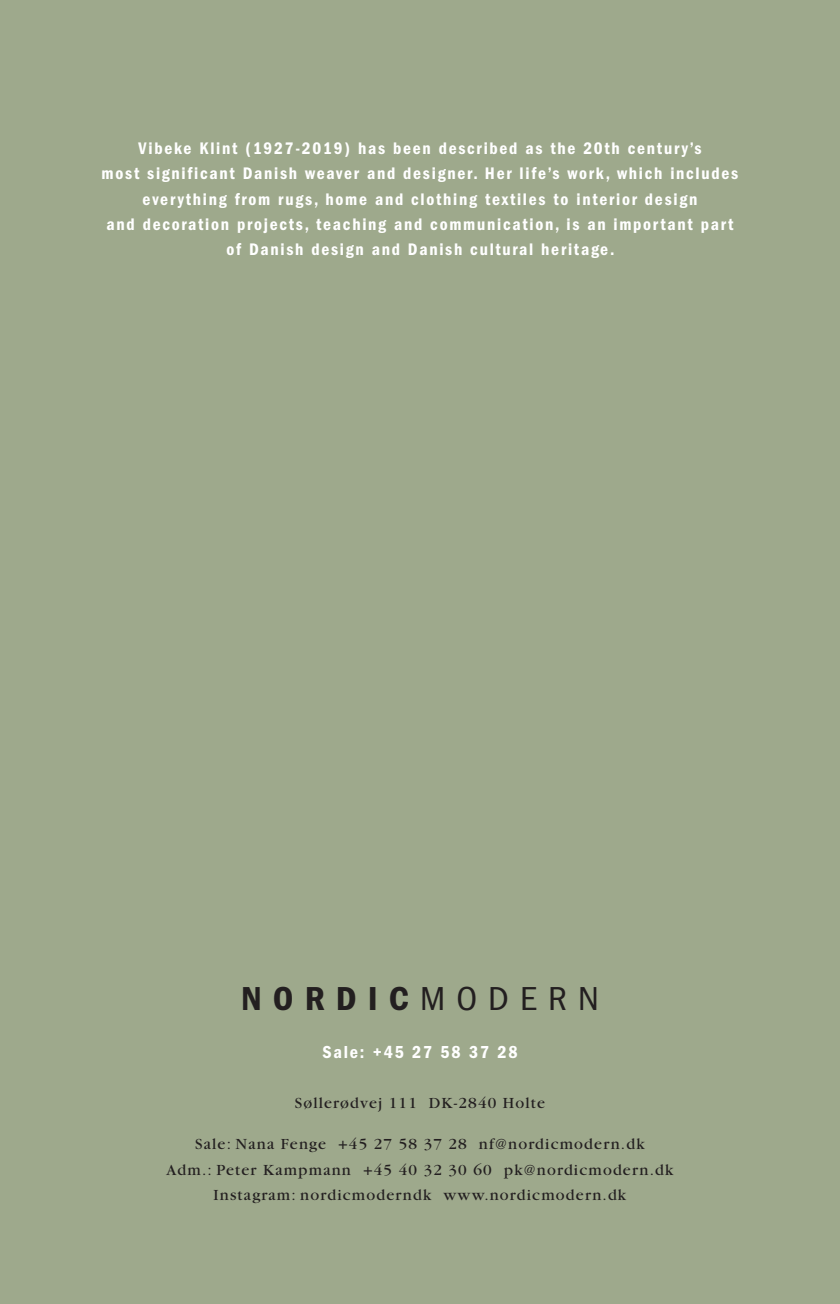
<style>
.page{position:relative;width:840px;height:1304px;background:#fff}
.page>*{position:absolute;margin:0;border:0;box-sizing:border-box;transform-origin:0 0}
.t1{font:600 condensed 34.4px "Franklin Gothic";letter-spacing:.3em;color:#231f20;scale:1.07 1}
.t2{font:600 condensed 18px "Franklin Gothic";letter-spacing:.1em;color:#fff}
.t3{font:600 condensed 17.4px/25.4px "Franklin Gothic";letter-spacing:.1em;color:#fff;text-align:center}
.t4{font:16.2px "Garamond";letter-spacing:.07em;color:#231f20}
.s1{font-weight:400}
</style>
<div class="page">
<div style="left:0;top:0;width:839px;height:1304px;background:#9ea98c"></div>
<p class="t3" style="left:138px;top:135px;width:564px">Vibeke Klint (1927-2019) has been described as the 20th century’s</p>
<p class="t3" style="left:102px;top:161px;width:637px">most significant Danish weaver and designer. Her life’s work, which includes everything from rugs, home and clothing textiles to interior design</p>
<p class="t3" style="left:106px;top:212px;width:628px">and decoration projects, teaching and communication, is an important part</p>
<p class="t3" style="left:226px;top:237px;width:389px">of Danish design and Danish cultural heritage.</p>
<p class="t1" style="left:241px;top:979px;width:336px">NORDIC<span class="s1">MODERN</span></p>
<p class="t2" style="left:322px;top:1042px;width:197px">Sale: +45 27 58 37 28</p>
<p class="t4" style="left:294px;top:1095px;width:252px">Søllerødvej 111 DK-2840 Holte</p>
<p class="t4" style="left:195px;top:1136px;width:451px">Sale: Nana Fenge +45 27 58 37 28 nf@nordicmodern.dk</p>
<p class="t4" style="left:166px;top:1161px;width:508px">Adm.: Peter Kampmann +45 40 32 30 60 pk@nordicmodern.dk</p>
<p class="t4" style="left:213px;top:1186px;width:414px">Instagram: nordicmoderndk www.nordicmodern.dk</p>
</div>
